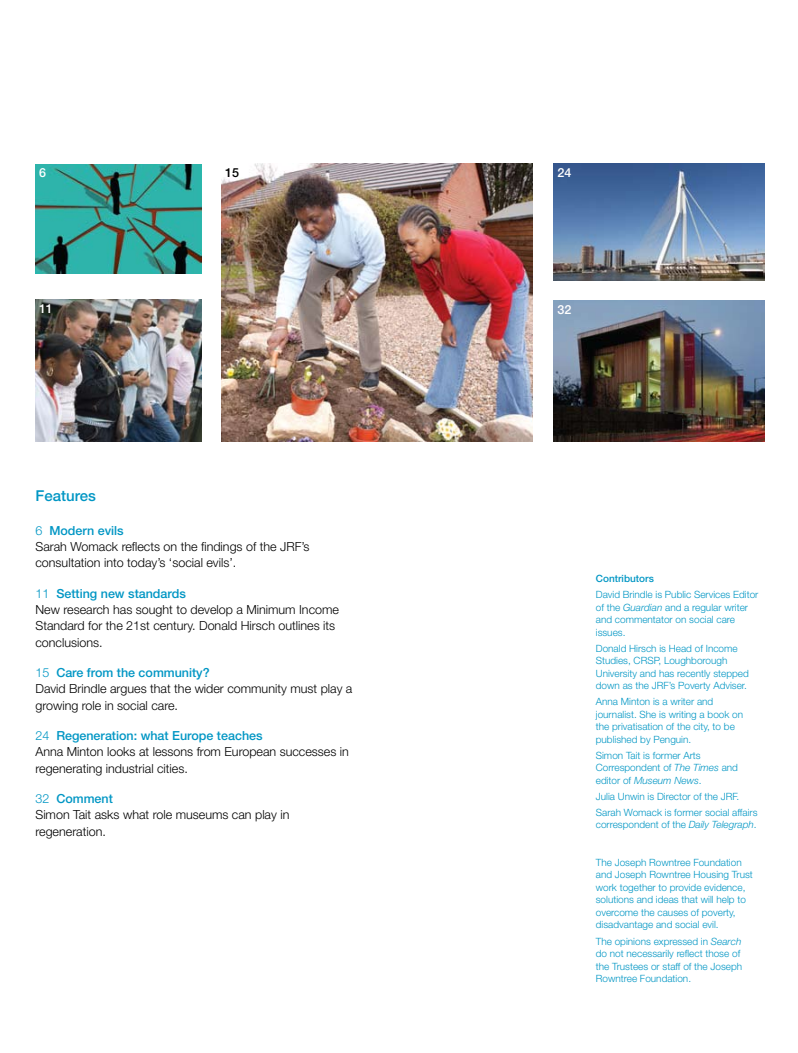
<style>
.page{position:relative;width:798px;height:1053px;background:#fff}
.page>*{position:absolute;margin:0;border:0;box-sizing:border-box;transform-origin:0 0}
.t1{font:500 15px "Helvetica Neue";color:#0096c4}
.t2{font:300 12.5px/16.2px "Helvetica Neue";color:#000}
.t3{font:500 12.5px "Helvetica Neue";color:#fff}
.t4{font:500 12.5px "Helvetica Neue";color:#000}
.t5{font:300 10px/12.5px "Helvetica Neue";color:#0096c4}
.t6{font:500 10px "Helvetica Neue";color:#0096c4}
.s1{color:#0096c4}
.s2{font-weight:500;color:#0096c4}
.s3{font-style:italic}
</style>
<div class="page">
<img style="left:221px;top:163px;width:311px;height:278px">
<img style="left:35px;top:164px;width:166px;height:109px">
<img style="left:35px;top:300px;width:166px;height:142px">
<img style="left:553px;top:163px;width:211px;height:117px">
<img style="left:553px;top:300px;width:211px;height:142px">
<p class="t3" style="left:39px;top:165px;width:8px">6</p>
<p class="t4" style="left:225px;top:165px;width:15px">15</p>
<p class="t3" style="left:39px;top:301px;width:15px">11</p>
<h1 class="t1" style="left:35px;top:486px;width:62px">Features</h1>
<p class="t2" style="left:35px;top:522px;width:275px"><span class="s1">6</span> <span class="s2">Modern evils<br></span>Sarah Womack reflects on the findings of the JRF’s consultation into today’s ‘social evils’.</p>
<p class="t2" style="left:35px;top:585px;width:305px"><span class="s1">11</span> <span class="s2">Setting new standards<br></span>New research has sought to develop a Minimum Income Standard for the 21st century. Donald Hirsch outlines its conclusions.</p>
<p class="t2" style="left:35px;top:664px;width:318px"><span class="s1">15</span> <span class="s2">Care from the community?<br></span>David Brindle argues that the wider community must play a growing role in social care.</p>
<p class="t2" style="left:35px;top:727px;width:315px"><span class="s1">24</span> <span class="s2">Regeneration: what Europe teaches<br></span>Anna Minton looks at lessons from European successes in regenerating industrial cities.</p>
<p class="t2" style="left:35px;top:790px;width:255px"><span class="s1">32</span> <span class="s2">Comment<br></span>Simon Tait asks what role museums can play in regeneration.</p>
<p class="t3" style="left:557px;top:165px;width:15px">24</p>
<p class="t3" style="left:557px;top:302px;width:15px">32</p>
<p class="t6" style="left:595px;top:572px;width:59px">Contributors</p>
<p class="t5" style="left:595px;top:588px;width:164px">David Brindle is Public Services Editor of the <span class="s3">Guardian</span> and a regular writer and commentator on social care issues.</p>
<p class="t5" style="left:595px;top:641px;width:154px">Donald Hirsch is Head of Income<br>Studies, CRSP, Loughborough<br>University and has recently stepped down as the JRF’s Poverty Adviser.</p>
<p class="t5" style="left:595px;top:695px;width:149px">Anna Minton is a writer and journalist. She is writing a book on the privatisation of the city, to be published by Penguin.</p>
<p class="t5" style="left:595px;top:748px;width:144px">Simon Tait is former Arts<br>Correspondent of <span class="s3">The Times</span> and editor of <span class="s3">Museum News</span>.</p>
<p class="t5" style="left:595px;top:788px;width:163px;line-height:16px">Julia Unwin is Director of the JRF.<br>Sarah Womack is former social affairs</p>
<p class="t5" style="left:595px;top:818px;width:162px">correspondent of the <span class="s3">Daily Telegraph</span>.</p>
<p class="t5" style="left:595px;top:855px;width:158px">The Joseph Rowntree Foundation and Joseph Rowntree Housing Trust work together to provide evidence, solutions and ideas that will help to overcome the causes of poverty, disadvantage and social evil.</p>
<p class="t5" style="left:595px;top:934px;width:148px">The opinions expressed in <span class="s3">Search </span>do not necessarily reflect those of the Trustees or staff of the Joseph<br>Rowntree Foundation.</p>
</div>
